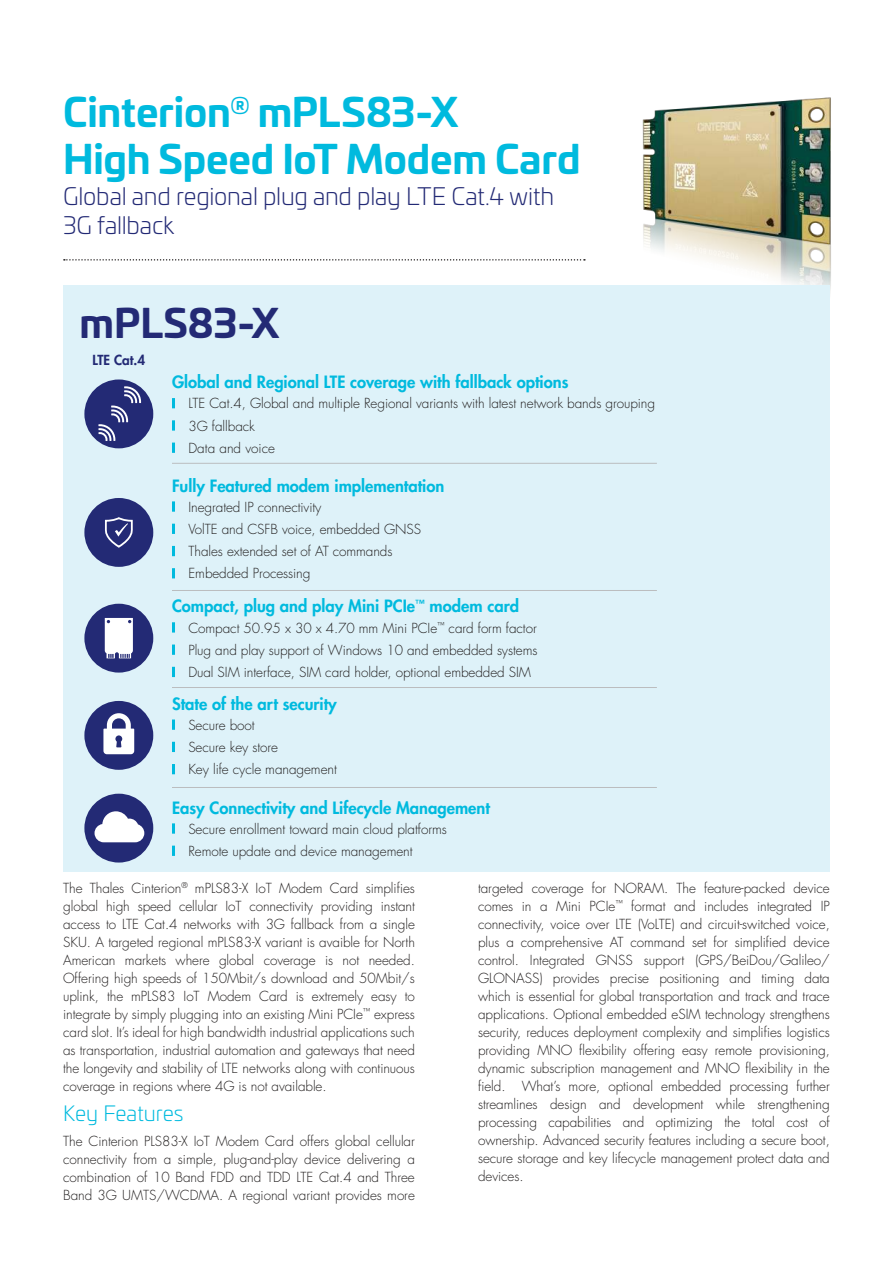
<style>
.page{position:relative;width:893px;height:1263px;background:#fff}
.page>*{position:absolute;margin:0;border:0;box-sizing:border-box;transform-origin:0 0}
.t1{font:700 39px/46.8px "Univia Pro";letter-spacing:-.005em;color:#00bade}
.t2{font:700 39px "Univia Pro";color:#232a75}
.t3{font:300 24px/28.8px "Univia Pro";letter-spacing:-.01em;color:#232a75}
.t4{font:300 21px "Univia Pro";color:#00bade}
.t5{font:800 16.5px "Futura LT";color:#00bade}
.t6{font:300 13.5px/18px "Futura LT";letter-spacing:-.005em;color:#221f1f;text-align:justify}
.t7{font:800 13.5px "Futura LT";color:#232a75}
</style>
<div class="page">
<img style="left:642px;top:97px;width:189px;height:194px">
<svg style="left:64px;top:259px;width:521px;height:2px"></svg>
<div style="left:63px;top:285px;width:767px;height:587px;background:#def2f9"></div>
<hr style="left:172px;top:463px;width:485px;height:1px;background:#bbbdbf">
<hr style="left:172px;top:590px;width:485px;height:1px;background:#bbbdbf">
<hr style="left:172px;top:687px;width:485px;height:1px;background:#bbbdbf">
<hr style="left:172px;top:787px;width:485px;height:1px;background:#bbbdbf">
<svg style="left:172px;top:719px;width:3px;height:11px"></svg>
<svg style="left:172px;top:742px;width:3px;height:10px"></svg>
<svg style="left:172px;top:764px;width:3px;height:10px"></svg>
<div style="left:84px;top:701px;width:69px;height:69px;background:#232a75;border-radius:50%"></div>
<svg style="left:103px;top:713px;width:31px;height:41px"></svg>
<svg style="left:172px;top:398px;width:3px;height:10px"></svg>
<svg style="left:172px;top:420px;width:3px;height:11px"></svg>
<svg style="left:172px;top:443px;width:3px;height:10px"></svg>
<div style="left:84px;top:379px;width:69px;height:69px;background:#232a75;border-radius:50%"></div>
<svg style="left:98px;top:386px;width:43px;height:55px"></svg>
<svg style="left:172px;top:823px;width:3px;height:11px"></svg>
<svg style="left:172px;top:846px;width:3px;height:10px"></svg>
<div style="left:84px;top:794px;width:69px;height:68px;background:#232a75;border-radius:50%"></div>
<svg style="left:95px;top:811px;width:49px;height:31px"></svg>
<svg style="left:172px;top:501px;width:3px;height:11px"></svg>
<svg style="left:172px;top:524px;width:3px;height:10px"></svg>
<svg style="left:172px;top:546px;width:3px;height:10px"></svg>
<svg style="left:172px;top:568px;width:3px;height:10px"></svg>
<svg style="left:172px;top:622px;width:3px;height:10px"></svg>
<svg style="left:172px;top:644px;width:3px;height:11px"></svg>
<svg style="left:172px;top:667px;width:3px;height:10px"></svg>
<div style="left:84px;top:498px;width:69px;height:69px;background:#232a75;border-radius:50%"></div>
<svg style="left:104px;top:518px;width:29px;height:30px"></svg>
<div style="left:84px;top:604px;width:69px;height:69px;background:#232a75;border-radius:50%"></div>
<svg style="left:105px;top:618px;width:28px;height:40px"></svg>
<h1 class="t1" style="left:63px;top:92px;width:519px">Cinterion<sup>å</sup> mPLS83-X<br>High Speed IoT Modem Card</h1>
<h2 class="t3" style="left:63px;top:183px;width:493px">Global and regional plug and play LTE Cat.4 with<br>3G fallback</h2>
<h1 class="t2" style="left:80px;top:307px;width:201px">mPLS83-X</h1>
<p class="t7" style="left:92px;top:353px;width:54px">LTE Cat.4</p>
<p class="t5" style="left:172px;top:374px;width:398px">Global and Regional LTE coverage with fallback options</p>
<p class="t6" style="left:188px;top:393px;width:468px;line-height:22.2px;text-align:left">LTE Cat.4, Global and multiple Regional variants with latest network bands grouping<br>3G fallback<br>Data and voice</p>
<p class="t5" style="left:172px;top:477px;width:274px">Fully Featured modem implementation</p>
<p class="t6" style="left:188px;top:497px;width:234px;line-height:22.2px;text-align:left">Inegrated IP connectivity<br>VolTE and CSFB voice, embedded GNSS<br>Thales extended set of AT commands<br>Embedded Processing</p>
<p class="t5" style="left:172px;top:598px;width:349px">Compact, plug and play Mini PCIe<sup>™</sup> modem card</p>
<p class="t6" style="left:188px;top:618px;width:351px;line-height:22.2px">Compact 50.95 x 30 x 4.70 mm Mini PCIe<sup>™</sup> card form factor Plug and play support of Windows 10 and embedded systems Dual SIM interface, SIM card holder, optional embedded SIM</p>
<p class="t5" style="left:172px;top:695px;width:166px">State of the art security</p>
<p class="t6" style="left:188px;top:715px;width:150px;line-height:22.2px;text-align:left">Secure boot<br>Secure key store<br>Key life cycle management</p>
<p class="t5" style="left:172px;top:799px;width:319px">Easy Connectivity and Lifecycle Management</p>
<p class="t6" style="left:188px;top:819px;width:260px;line-height:22.2px">Secure enrollment toward main cloud platforms<br>Remote update and device management</p>
<p class="t6" style="left:63px;top:880px;width:353px">The Thales Cinterion<sup>®</sup> mPLS83-X IoT Modem Card simpli昀椀es global high speed cellular IoT connectivity providing instant access to LTE Cat.4 networks with 3G fallback from a single SKU. A targeted regional mPLS83-X variant is avaible for North American markets where global coverage is not needed.<br>Offering high speeds of 150Mbit/s download and 50Mbit/s uplink, the mPLS83 IoT Modem Card is extremely easy to integrate by simply plugging into an existing Mini PCIe<sup>™</sup> express card slot. It’s ideal for high bandwidth industrial applications such as transportation, industrial automation and gateways that need the longevity and stability of LTE networks along with continuous coverage in regions where 4G is not available.</p>
<h3 class="t4" style="left:63px;top:1104px;width:122px">Key Features</h3>
<p class="t6" style="left:63px;top:1133px;width:353px">The Cinterion PLS83-X IoT Modem Card offers global cellular connectivity from a simple, plug-and-play device delivering a combination of 10 Band FDD and TDD LTE Cat.4 and Three Band 3G UMTS/WCDMA. A regional variant provides more</p>
<p class="t6" style="left:478px;top:880px;width:353px">targeted coverage for NORAM. The feature-packed device comes in a Mini PCIe<sup>™</sup> format and includes integrated IP connectivity, voice over LTE (VoLTE) and circuit-switched voice, plus a comprehensive AT command set for simpli昀椀ed device control. Integrated GNSS support (GPS/BeiDou/Galileo/ GLONASS) provides precise positioning and timing data which is essential for global transportation and track and trace applications. Optional embedded eSIM technology strengthens security, reduces deployment complexity and simpli昀椀es logistics providing MNO 昀氀exibility offering easy remote provisioning, dynamic subscription management and MNO 昀氀exibility in the昀椀eld. What’s more, optional embedded processing further streamlines design and development while strengthening processing capabilities and optimizing the total cost of ownership. Advanced security features including a secure boot, secure storage and key lifecycle management protect data and devices.</p>
</div>
